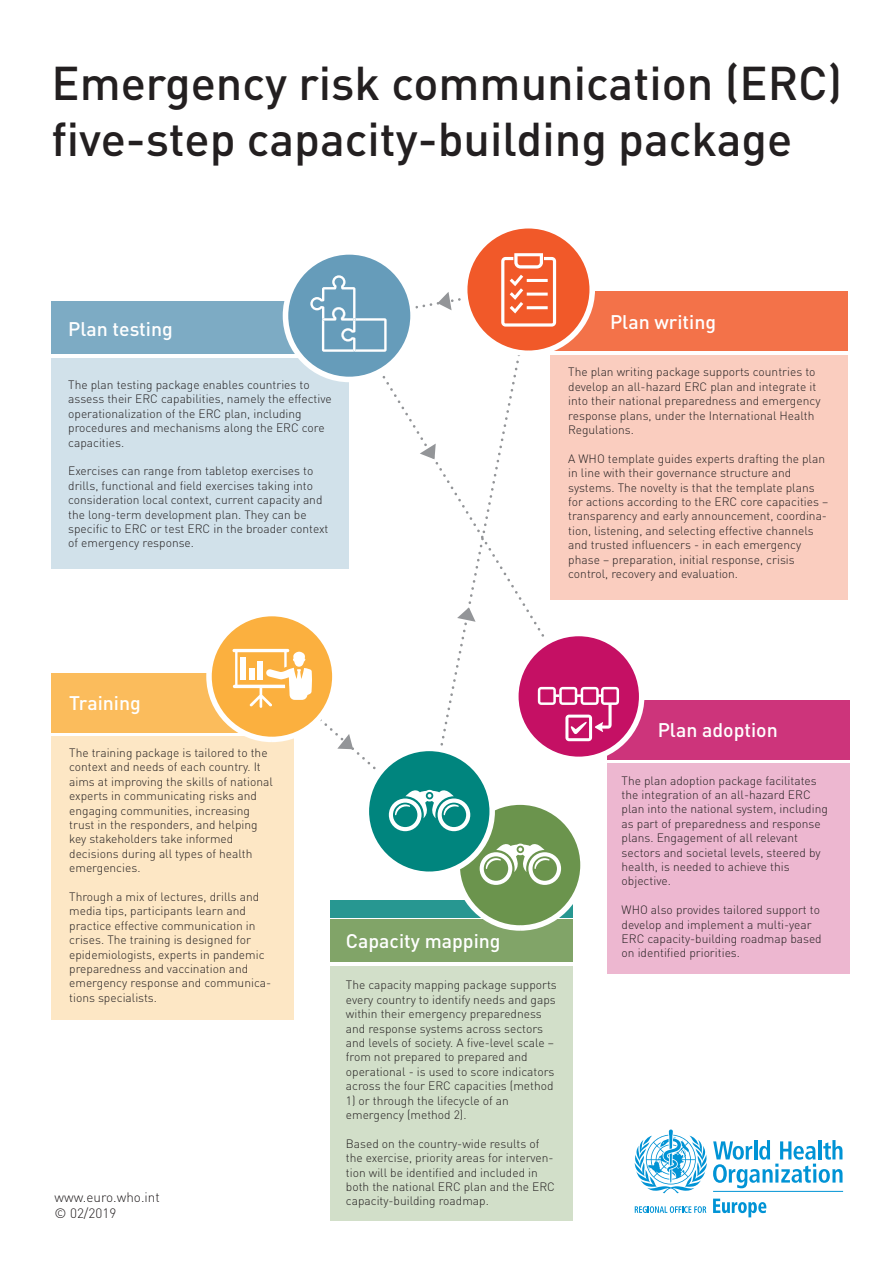
<style>
.page{position:relative;width:893px;height:1263px;background:#fff}
.page>*{position:absolute;margin:0;border:0;box-sizing:border-box;transform-origin:0 0}
.t1{font:500 46.8px/56.1px "DIN Pro";color:#231f20}
.t2{font:500 19.5px "DIN Pro";color:#fff}
.t3{font:300 13.5px/16.2px "DIN Pro";color:#231f20}
.t4{font:300 12px/14.4px "DIN Pro";color:#231f20}
</style>
<div class="page">
<div style="left:550px;top:291px;width:298px;height:60px;background:#f37249"></div>
<div style="left:550px;top:355px;width:298px;height:245px;background:#facdbf"></div>
<svg style="left:268px;top:298px;width:316px;height:472px"></svg>
<div style="left:51px;top:302px;width:298px;height:52px;background:#7dabc4"></div>
<div style="left:51px;top:358px;width:298px;height:211px;background:#d1e1ea"></div>
<div style="left:330px;top:919px;width:242px;height:43px;background:#81a468"></div>
<div style="left:330px;top:900px;width:242px;height:17px;background:#279791"></div>
<div style="left:330px;top:966px;width:242px;height:255px;background:#d2dfc9"></div>
<div style="left:51px;top:673px;width:243px;height:59px;background:#fbbc5c"></div>
<div style="left:51px;top:736px;width:243px;height:284px;background:#fde7c5"></div>
<div style="left:607px;top:700px;width:242px;height:59px;background:#cd347b"></div>
<div style="left:607px;top:764px;width:242px;height:210px;background:#edb7d0"></div>
<svg style="left:206px;top:611px;width:132px;height:131px;fill:#fbb03f"></svg>
<svg style="left:232px;top:649px;width:80px;height:59px"></svg>
<svg style="left:454px;top:799px;width:132px;height:132px;background:#88a971"></svg>
<svg style="left:480px;top:843px;width:81px;height:42px"></svg>
<svg style="left:364px;top:746px;width:131px;height:131px;fill:#00857e"></svg>
<svg style="left:389px;top:789px;width:81px;height:42px"></svg>
<div style="left:462px;top:223px;width:133px;height:133px;background:#f15929;border:6px solid #fff;border-radius:50%"></div>
<svg style="left:501px;top:253px;width:55px;height:74px"></svg>
<svg style="left:283px;top:249px;width:133px;height:133px;fill:#669cba"></svg>
<svg style="left:310px;top:275px;width:77px;height:77px;background:#7eabc4"></svg>
<svg style="left:513px;top:631px;width:131px;height:131px;fill:#c51064"></svg>
<svg style="left:538px;top:687px;width:81px;height:54px"></svg>
<hr style="left:713px;top:1191px;width:130px;height:1px;background:#0093d5">
<svg style="left:634px;top:1129px;width:208px;height:88px"></svg>
<svg style="left:337px;top:734px;width:16px;height:15px"></svg>
<svg style="left:457px;top:607px;width:19px;height:15px"></svg>
<svg style="left:437px;top:292px;width:15px;height:18px"></svg>
<svg style="left:420px;top:444px;width:16px;height:15px"></svg>
<h1 class="t1" style="left:51px;top:50px;width:792px">Emergency risk communication (ERC) five-step capacity-building package</h1>
<h2 class="t2" style="left:68px;top:313px;width:106px">Plan testing</h2>
<p class="t4" style="left:68px;top:376px;width:265px">The plan testing package enables countries to assess their ERC capabilities, namely the effective operationalization of the ERC plan, including procedures and mechanisms along the ERC core capacities.</p>
<p class="t4" style="left:68px;top:463px;width:262px">Exercises can range from tabletop exercises to drills, functional and field exercises taking into consideration local context, current capacity and the long-term development plan. They can be specific to ERC or test ERC in the broader context of emergency response.</p>
<h2 class="t2" style="left:610px;top:307px;width:108px">Plan writing</h2>
<p class="t4" style="left:568px;top:364px;width:254px">The plan writing package supports countries to develop an all-hazard ERC plan and integrate it into their national preparedness and emergency response plans, under the International Health Regulations.</p>
<p class="t4" style="left:568px;top:450px;width:262px">A WHO template guides experts drafting the plan in line with their governance structure and systems. The novelty is that the template plans for actions according to the ERC core capacities – transparency and early announcement, coordina&shy;tion, listening, and selecting effective channels and trusted influencers - in each emergency phase – preparation, initial response, crisis control, recovery and evaluation.</p>
<h2 class="t2" style="left:69px;top:687px;width:73px">Training</h2>
<p class="t4" style="left:69px;top:744px;width:205px">The training package is tailored to the context and needs of each country. It aims at improving the skills of national experts in communicating risks and engaging communities, increasing trust in the responders, and helping key stakeholders take informed decisions during all types of health emergencies.</p>
<p class="t4" style="left:69px;top:888px;width:204px">Through a mix of lectures, drills and media tips, participants learn and practice effective communication in crises. The training is designed for epidemiologists, experts in pandemic preparedness and vaccination and emergency response and communica&shy;tions specialists.</p>
<p class="t3" style="left:55px;top:1188px;width:107px">www.euro.who.int © 02/2019</p>
<h2 class="t2" style="left:346px;top:925px;width:156px">Capacity mapping</h2>
<p class="t4" style="left:346px;top:977px;width:212px">The capacity mapping package supports every country to identify needs and gaps within their emergency preparedness and response systems across sectors and levels of society. A five-level scale – from not prepared to prepared and operational - is used to score indicators across the four ERC capacities (method</p>
<p class="t4" style="left:346px;top:1092px;width:164px">1) or through the lifecycle of an emergency (method 2).</p>
<p class="t4" style="left:346px;top:1135px;width:211px">Based on the country-wide results of the exercise, priority areas for interven&shy;tion will be identified and included in both the national ERC plan and the ERC capacity-building roadmap.</p>
<h2 class="t2" style="left:658px;top:714px;width:122px">Plan adoption</h2>
<p class="t4" style="left:622px;top:772px;width:208px">The plan adoption package facilitates the integration of an all-hazard ERC plan into the national system, including as part of preparedness and response plans. Engagement of all relevant sectors and societal levels, steered by health, is needed to achieve this objective.</p>
<p class="t4" style="left:622px;top:902px;width:202px">WHO also provides tailored support to develop and implement a multi-year ERC capacity-building roadmap based on identified priorities.</p>
</div>
